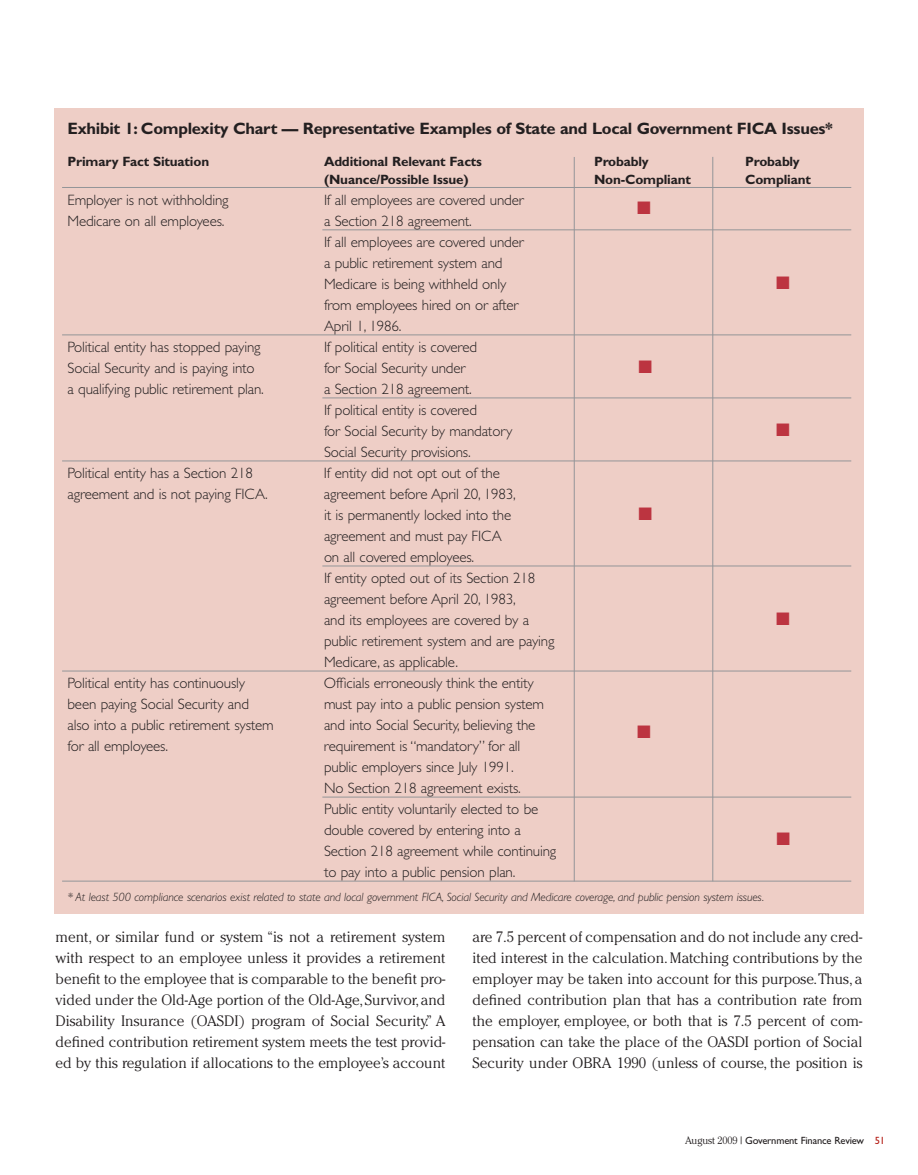
<style>
.page{position:relative;width:918px;height:1175px;background:#fff}
.page>*{position:absolute;margin:0;border:0;box-sizing:border-box;transform-origin:0 0}
.t1{font:18px "Zapf Dingbats";color:#bc3440}
.t2{font:700 16.5px "Gill Sans";letter-spacing:-.015em;color:#231f20}
.t3{font:300 15px/21px "Gill Sans";letter-spacing:-.01em;color:#231f20}
.t4{font:300 15px/21px "Cheltenham";color:#231f20;text-align:justify}
.t5{font:700 13.5px "Gill Sans";letter-spacing:-.01em;color:#231f20}
.t6{font:italic 300 12px "Gill Sans";letter-spacing:-.01em;color:#231f20}
.t7{font:10.5px "Gill Sans";letter-spacing:-.015em;color:#231f20}
.s1{font-family:"Cheltenham";font-weight:300}
.s2{color:#b41d15}
</style>
<div class="page">
<div style="left:54px;top:108px;width:810px;height:805px;background:#eecec6"></div>
<hr style="left:62px;top:187px;width:789px;height:1px;background:#939598">
<hr style="left:322px;top:229px;width:529px;height:1px;background:#939598">
<hr style="left:62px;top:334px;width:789px;height:1px;background:#939598">
<hr style="left:322px;top:397px;width:529px;height:1px;background:#939598">
<hr style="left:62px;top:460px;width:789px;height:1px;background:#939598">
<hr style="left:322px;top:565px;width:529px;height:1px;background:#939598">
<hr style="left:62px;top:670px;width:789px;height:1px;background:#939598">
<hr style="left:322px;top:796px;width:529px;height:1px;background:#939598">
<hr style="left:62px;top:880px;width:789px;height:1px;background:#939598">
<hr style="left:574px;top:157px;width:1px;height:724px;background:#939598">
<hr style="left:712px;top:157px;width:1px;height:724px;background:#939598">
<p class="t2" style="left:68px;top:123px;width:767px">Exhibit 1: Complexity Chart — Representative Examples of State and Local Government FICA Issues*</p>
<p class="t5" style="left:68px;top:157px;width:143px">Primary Fact Situation</p>
<p class="t5" style="left:324px;top:157px;width:160px">Additional Relevant Facts</p>
<p class="t5" style="left:594px;top:157px;width:56px">Probably</p>
<p class="t5" style="left:745px;top:157px;width:56px">Probably</p>
<p class="t5" style="left:324px;top:175px;width:146px">(Nuance/Possible Issue)</p>
<p class="t5" style="left:594px;top:175px;width:99px">Non-Compliant</p>
<p class="t5" style="left:745px;top:175px;width:67px">Compliant</p>
<p class="t3" style="left:68px;top:191px;width:163px">Employer is not withholding</p>
<p class="t3" style="left:324px;top:191px;width:201px">If all employees are covered under</p>
<p class="t3" style="left:68px;top:212px;width:159px">Medicare on all employees.</p>
<p class="t3" style="left:324px;top:212px;width:201px">a Section 218 agreement.<br>If all employees are covered under a public retirement system and<br>Medicare is being withheld only</p>
<p class="t1" style="left:637px;top:199px;width:15px">■</p>
<p class="t1" style="left:776px;top:274px;width:15px">■</p>
<p class="t3" style="left:324px;top:296px;width:196px">from employees hired on or after<br>April 1, 1986.</p>
<p class="t3" style="left:68px;top:338px;width:195px">Political entity has stopped paying</p>
<p class="t3" style="left:324px;top:338px;width:155px">If political entity is covered</p>
<p class="t3" style="left:68px;top:359px;width:189px">Social Security and is paying into</p>
<p class="t3" style="left:324px;top:359px;width:143px">for Social Security under</p>
<p class="t1" style="left:638px;top:358px;width:15px">■</p>
<p class="t3" style="left:68px;top:380px;width:198px">a qualifying public retirement plan.</p>
<p class="t3" style="left:324px;top:380px;width:190px">a Section 218 agreement.<br>If political entity is covered<br>for Social Security by mandatory</p>
<p class="t3" style="left:324px;top:443px;width:148px">Social Security provisions.</p>
<p class="t3" style="left:68px;top:464px;width:187px">Political entity has a Section 218</p>
<p class="t3" style="left:324px;top:464px;width:178px">If entity did not opt out of the</p>
<p class="t3" style="left:68px;top:485px;width:202px">agreement and is not paying FICA.</p>
<p class="t3" style="left:324px;top:485px;width:193px">agreement before April 20, 1983, it is permanently locked into the</p>
<p class="t3" style="left:324px;top:527px;width:213px">agreement and must pay FICA<br>on all covered employees.<br>If entity opted out of its Section 218 agreement before April 20, 1983, and its employees are covered by a</p>
<p class="t3" style="left:324px;top:632px;width:232px">public retirement system and are paying<br>Medicare, as applicable.</p>
<p class="t1" style="left:638px;top:505px;width:15px">■</p>
<p class="t3" style="left:68px;top:674px;width:179px">Political entity has continuously</p>
<p class="t3" style="left:324px;top:674px;width:211px">Officials erroneously think the entity</p>
<p class="t3" style="left:68px;top:695px;width:183px">been paying Social Security and</p>
<p class="t3" style="left:324px;top:695px;width:222px">must pay into a public pension system</p>
<p class="t3" style="left:68px;top:716px;width:208px">also into a public retirement system</p>
<p class="t3" style="left:324px;top:716px;width:213px">and into Social Security, believing the</p>
<p class="t3" style="left:68px;top:737px;width:102px">for all employees.</p>
<p class="t3" style="left:324px;top:737px;width:234px">requirement is “mandatory” for all public employers since July 1991.<br>No Section 218 agreement exists.<br>Public entity voluntarily elected to be double covered by entering into a Section 218 agreement while continuing to pay into a public pension plan.</p>
<p class="t6" style="left:68px;top:892px;width:698px">* At least 500 compliance scenarios exist related to state and local government FICA, Social Security and Medicare coverage, and public pension system issues.</p>
<p class="t1" style="left:637px;top:723px;width:15px">■</p>
<p class="t1" style="left:776px;top:421px;width:15px">■</p>
<p class="t1" style="left:776px;top:610px;width:15px">■</p>
<p class="t1" style="left:776px;top:830px;width:15px">■</p>
<p class="t4" style="left:56px;top:927px;width:392px">ment, or similar fund or system “is not a retirement system with respect to an employee unless it provides a retirement benefit to the employee that is comparable to the benefit pro&shy;vided under the Old-Age portion of the Old-Age,Survivor,and Disability Insurance (OASDI) program of Social Security.” A defined contribution retirement system meets the test provid&shy;ed by this regulation if allocations to the employee’s account</p>
<p class="t4" style="left:472px;top:927px;width:392px">are 7.5 percent of compensation and do not include any cred&shy;ited interest in the calculation. Matching contributions by the employer may be taken into account for this purpose.Thus, a defined contribution plan that has a contribution rate from the employer, employee, or both that is 7.5 percent of com&shy;pensation can take the place of the OASDI portion of Social Security under OBRA 1990 (unless of course, the position is</p>
<p class="t7" style="left:685px;top:1136px;width:201px"><span class="s1">August 2009 |</span> Government Finance Review <span class="s2">51</span></p>
</div>
